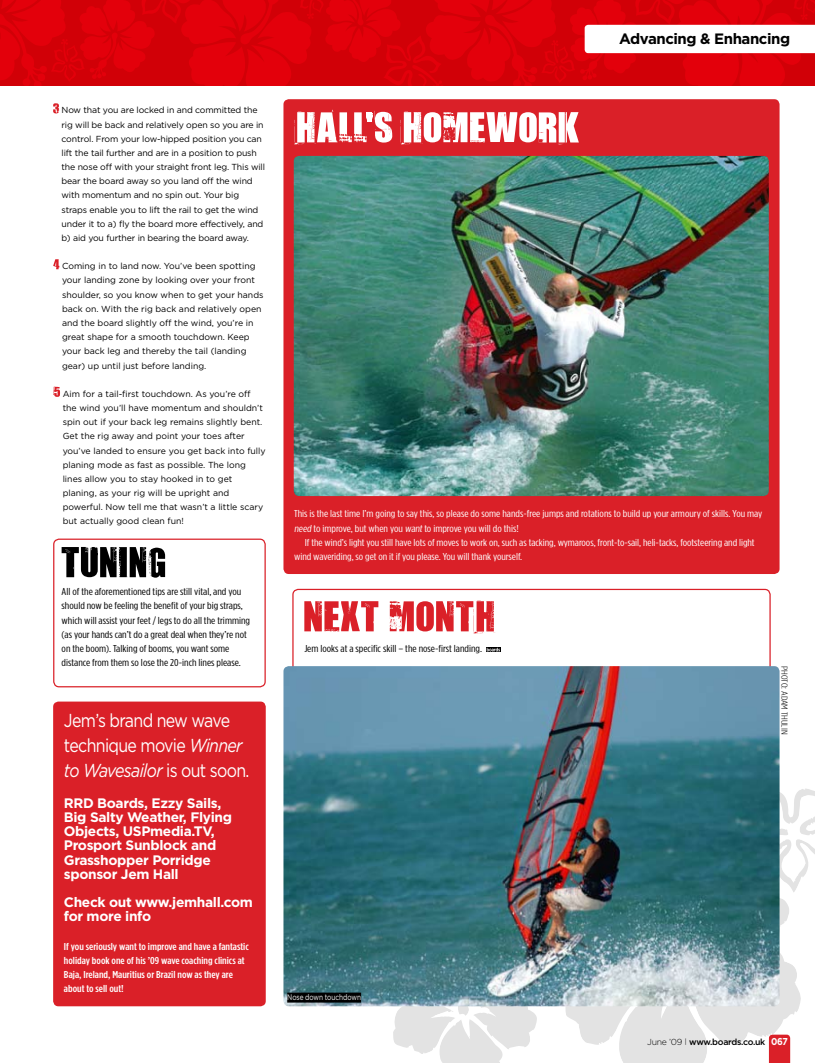
<style>
.page{position:relative;width:815px;height:1063px;background:#fff}
.page>*{position:absolute;margin:0;border:0;box-sizing:border-box;transform-origin:0 0}
.t1{font:18.75px/25px "Gotham";letter-spacing:-.04em;color:#fff;scale:.85 1}
.t2{font:700 15px "Gotham";letter-spacing:-.03em;color:#000}
.t3{font:700 13.75px/14.1px "Gotham";letter-spacing:-.025em;color:#fff}
.t4{font:10px/14.1px "Gotham Condensed";letter-spacing:-.005em;color:#fff;scale:1.2 1}
.t5{font:10px/14.1px "Gotham Condensed";color:#000;scale:1.2 1}
.t6{font:500 10px/14.1px "Gotham Condensed";color:#fff;scale:1.2 1}
.t7{font:700 10px "Gotham";color:#fff;scale:.87 1}
.t8{font:8.75px/14.1px "Gotham";color:#000}
.t9{font:500 8.75px "Gotham";letter-spacing:-.03em;color:#000}
.t10{font:300 8.75px "Gotham Condensed";color:#000;scale:1.3 1}
.t11{font:8.12px "Gotham";letter-spacing:-.005em;color:#fff;scale:.8 1}
.s1{font-style:italic}
.s2{font-weight:300}
.s3{font-weight:300;font-size:7px}
</style>
<div class="page">
<svg style="left:780px;top:788px;width:35px;height:138px"></svg>
<svg style="left:53px;top:103px;width:6px;height:10px"></svg>
<svg style="left:53px;top:259px;width:6px;height:10px"></svg>
<svg style="left:53px;top:387px;width:7px;height:10px"></svg>
<div style="left:53px;top:702px;width:213px;height:304px;background:#da2028;border-radius:5px"></div>
<svg style="left:62px;top:547px;width:103px;height:31px"></svg>
<div style="left:53px;top:539px;width:213px;height:148px;border:1px solid #da2028;border-radius:5px"></div>
<svg style="left:304px;top:601px;width:191px;height:33px"></svg>
<svg style="left:486px;top:647px;width:15px;height:5px"></svg>
<svg style="left:487px;top:648px;width:13px;height:3px"></svg>
<div style="left:292px;top:589px;width:479px;height:84px;border:1px solid #da2028;border-radius:5px"></div>
<img style="left:283px;top:666px;width:497px;height:340px">
<div style="left:283px;top:99px;width:497px;height:475px;background:#da2028;border-radius:5px"></div>
<svg style="left:294px;top:110px;width:285px;height:35px"></svg>
<img style="left:294px;top:156px;width:475px;height:340px">
<div style="left:287px;top:993px;width:74px;height:10px;background:#000"></div>
<svg style="left:0;top:0;width:815px;height:85px;background:#de1820"></svg>
<svg style="left:769px;top:1035px;width:21px;height:28px"></svg>
<h2 class="t2" style="left:619px;top:29px;width:172px">Advancing &amp; Enhancing</h2>
<p class="t8" style="left:62px;top:103px;width:205px">Now that you are locked in and committed the rig will be back and relatively open so you are in control. From your low-hipped position you can lift the tail further and are in a position to push the nose off with your straight front leg. This will bear the board away so you land off the wind with momentum and no spin out. Your big straps enable you to lift the rail to get the wind under it to a) fly the board more effectively, and b) aid you further in bearing the board away.</p>
<p class="t8" style="left:62px;top:259px;width:203px">Coming in to land now. You’ve been spotting your landing zone by looking over your front shoulder, so you know when to get your hands back on. With the rig back and relatively open and the board slightly off the wind, you’re in great shape for a smooth touchdown. Keep your back leg and thereby the tail (landing gear) up until just before landing.</p>
<p class="t8" style="left:63px;top:387px;width:205px">Aim for a tail-first touchdown. As you’re off the wind you’ll have momentum and shouldn’t spin out if your back leg remains slightly bent.<br>Get the rig away and point your toes after you’ve landed to ensure you get back into fully planing mode as fast as possible. The long lines allow you to stay hooked in to get planing, as your rig will be upright and powerful. Now tell me that wasn’t a little scary but actually good clean fun!</p>
<p class="t5" style="left:62px;top:585px;width:159px">All of the aforementioned tips are still vital, and you should now be feeling the benefit of your big straps, which will assist your feet / legs to do all the trimming (as your hands can’t do a great deal when they’re not on the boom). Talking of booms, you want some distance from them so lose the 20-inch lines please.</p>
<h1 class="t1" style="left:64px;top:708px;width:220px">Jem’s brand new wave technique movie <span class="s1">Winner to Wavesailor</span> is out soon.</h1>
<h3 class="t3" style="left:64px;top:796px;width:170px">RRD Boards, Ezzy Sails,<br>Big Salty Weather, Flying<br>Objects, USPmedia.TV,<br>Prosport Sunblock and<br>Grasshopper Porridge sponsor Jem Hall</h3>
<h3 class="t3" style="left:64px;top:895px;width:191px">Check out www.jemhall.com for more info</h3>
<p class="t6" style="left:64px;top:939px;width:156px">If you seriously want to improve and have a fantastic holiday book one of his ’09 wave coaching clinics at Baja, Ireland, Mauritius or Brazil now as they are about to sell out!</p>
<p class="t4" style="left:294px;top:507px;width:392px">This is the last time I’m going to say this, so please do some hands-free jumps and rotations to build up your armoury of skills. You may need to improve, but when you wantto improve you will do this!</p>
<p class="t4" style="left:294px;top:535px;width:385px;text-indent:11px">If the wind’s light you still have lots of moves to work on, such as tacking, wymaroos, front-to-sail, heli-tacks, footsteering and light wind waveriding, so get on it if you please. You will thank yourself.</p>
<p class="t5" style="left:304px;top:641px;width:150px">Jem looks at a specific skill – the nose-first landing.</p>
<p class="t11" style="left:287px;top:992px;width:94px">Nose down touchdown</p>
<p class="t10" style="left:789px;top:666px;width:54px;rotate:90deg">Photo: Adam Thulin</p>
<p class="t7" style="left:771px;top:1035px;width:21px">067</p>
<p class="t9" style="left:647px;top:1036px;width:120px"><span class="s2">June ’09</span> <span class="s3">|</span> www.boards.co.uk</p>
</div>
